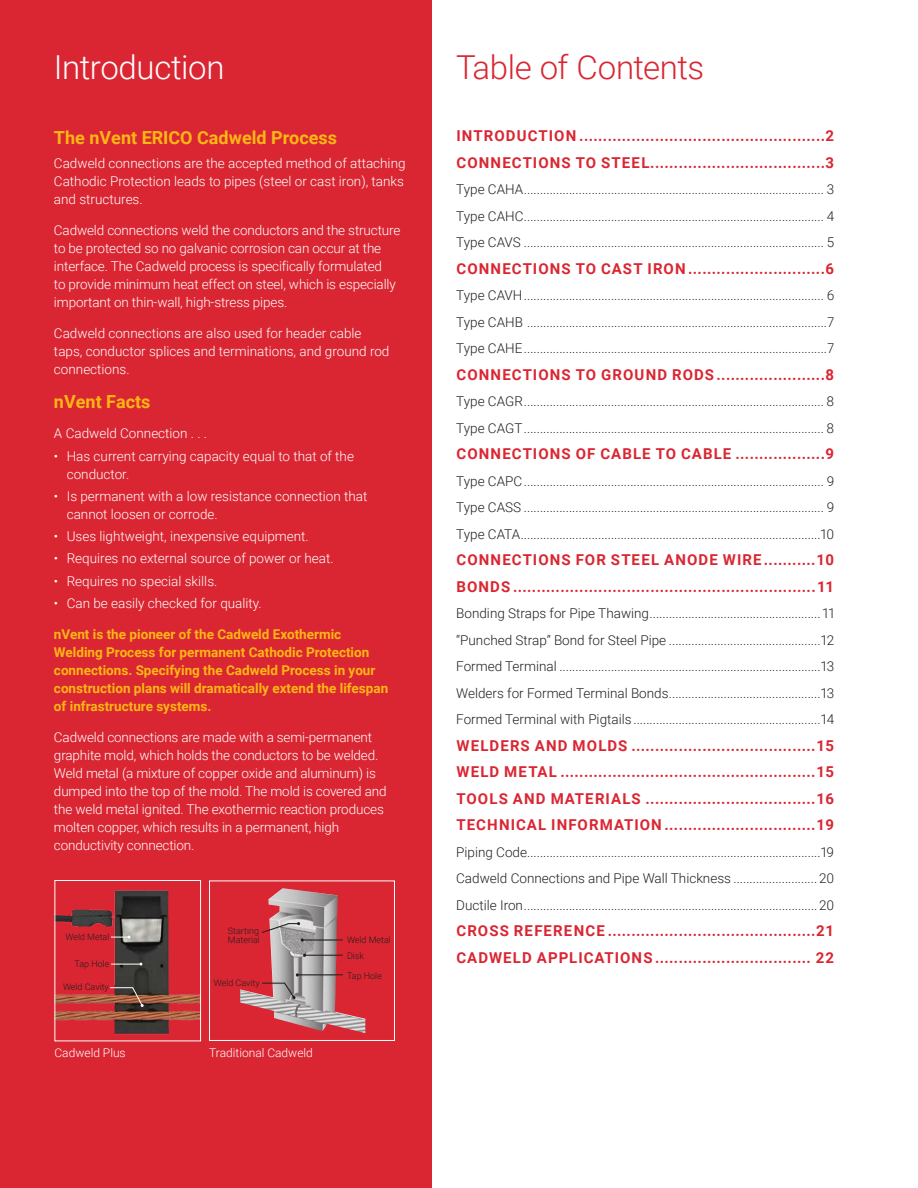
<style>
.page{position:relative;width:918px;height:1188px;background:#fff}
.page>*{position:absolute;margin:0;border:0;box-sizing:border-box;transform-origin:0 0}
.t1{font:300 33px "Roboto";letter-spacing:-.015em;color:#da2632}
.t2{font:300 33px "Roboto";letter-spacing:-.01em;color:#fff}
.t3{font:700 18px "Roboto";color:#fdb714}
.t4{font:700 15px/26.5px "Roboto";letter-spacing:.075em;color:#da2632}
.t5{font:300 13.5px/26.5px "Roboto";color:#231f20;text-align:justify}
.t6{font:300 13.5px/18px "Roboto";letter-spacing:-.01em;color:#fff}
.t7{font:700 13.5px/18px "Roboto";color:#fdb714}
.t8{font:300 12px "Roboto";color:#fff}
.t9{font:300 9px/9.1px "Roboto";color:#231f20}
</style>
<div class="page">
<div style="left:0;top:0;width:431px;height:1188px;background:#da2632"></div>
<img style="left:57px;top:890px;width:142px;height:145px">
<div style="left:55px;top:880px;width:146px;height:161px;border:1px solid #fff"></div>
<svg style="left:109px;top:987px;width:35px;height:20px"></svg>
<svg style="left:111px;top:936px;width:20px;height:3px"></svg>
<hr style="left:111px;top:964px;width:30px;height:1px;background:#fff">
<div style="left:209px;top:881px;width:186px;height:160px;border:1px solid #fff"></div>
<img style="left:240px;top:888px;width:125px;height:145px">
<svg style="left:261px;top:982px;width:34px;height:17px"></svg>
<hr style="left:302px;top:940px;width:41px;height:1px;background:#231f20">
<svg style="left:261px;top:922px;width:43px;height:19px"></svg>
<hr style="left:305px;top:955px;width:38px;height:1px;background:#231f20">
<hr style="left:297px;top:974px;width:46px;height:1px;background:#231f20">
<h1 class="t2" style="left:54px;top:52px;width:172px">Introduction</h1>
<h1 class="t1" style="left:456px;top:52px;width:249px">Table of Contents</h1>
<h2 class="t3" style="left:54px;top:129px;width:285px">The nVent ERICO Cadweld Process</h2>
<p class="t6" style="left:54px;top:155px;width:353px;text-align:justify">Cadweld connections are the accepted method of attaching Cathodic Protection leads to pipes (steel or cast iron), tanks and structures.</p>
<p class="t6" style="left:54px;top:222px;width:348px">Cadweld connections weld the conductors and the structure to be protected so no galvanic corrosion can occur at the interface. The Cadweld process is specifically formulated<br>to provide minimum heat effect on steel, which is especially important on thin-wall, high-stress pipes.</p>
<p class="t6" style="left:54px;top:325px;width:337px">Cadweld connections are also used for header cable taps, conductor splices and terminations, and ground rod connections.</p>
<h2 class="t3" style="left:54px;top:394px;width:98px">nVent Facts</h2>
<p class="t6" style="left:54px;top:424px;width:155px">A Cadweld Connection . . .</p>
<p class="t6" style="left:67px;top:448px;width:289px;text-indent:-13px">• Has current carrying capacity equal to that of the conductor.</p>
<p class="t6" style="left:67px;top:488px;width:302px;text-indent:-13px">• Is permanent with a low resistance connection that cannot loosen or corrode.</p>
<p class="t6" style="left:54px;top:528px;width:256px">• Uses lightweight, inexpensive equipment.</p>
<p class="t6" style="left:54px;top:551px;width:281px">• Requires no external source of power or heat.</p>
<p class="t6" style="left:54px;top:573px;width:165px">• Requires no special skills.</p>
<p class="t6" style="left:54px;top:595px;width:209px">• Can be easily checked for quality.</p>
<p class="t7" style="left:54px;top:626px;width:336px">nVent is the pioneer of the Cadweld Exothermic Welding Process for permanent Cathodic Protection connections. Specifying the Cadweld Process in your construction plans will dramatically extend the lifespan of infrastructure systems.</p>
<p class="t6" style="left:54px;top:729px;width:334px">Cadweld connections are made with a semi-permanent graphite mold, which holds the conductors to be welded.<br>Weld metal (a mixture of copper oxide and aluminum) is dumped into the top of the mold. The mold is covered and the weld metal ignited. The exothermic reaction produces molten copper, which results in a permanent, high conductivity connection.</p>
<p class="t9" style="left:65px;top:933px;width:45px">Weld Metal</p>
<p class="t9" style="left:74px;top:960px;width:36px">Tap Hole</p>
<p class="t9" style="left:63px;top:982px;width:47px">Weld Cavity</p>
<p class="t9" style="left:228px;top:927px;width:34px">Starting<br>Material</p>
<p class="t9" style="left:214px;top:978px;width:47px">Weld Cavity</p>
<p class="t8" style="left:55px;top:1048px;width:73px">Cadweld Plus</p>
<p class="t8" style="left:209px;top:1048px;width:105px">Traditional Cadweld</p>
<p class="t9" style="left:347px;top:936px;width:45px">Weld Metal</p>
<p class="t9" style="left:347px;top:952px;width:18px">Disk</p>
<p class="t9" style="left:347px;top:971px;width:36px">Tap Hole</p>
<p class="t4" style="left:456px;top:124px;width:379px">INTRODUCTION ....................................................2<br>CONNECTIONS TO STEEL .....................................3</p>
<p class="t5" style="left:456px;top:176px;width:380px">Type CAHA ............................................................................................. 3<br>Type CAHC ............................................................................................. 4<br>Type CAVS ............................................................................................. 5</p>
<p class="t4" style="left:456px;top:256px;width:379px">CONNECTIONS TO CAST IRON .............................6</p>
<p class="t5" style="left:456px;top:282px;width:380px">Type CAVH ............................................................................................. 6<br>Type CAHB .............................................................................................7<br>Type CAHE ..............................................................................................7</p>
<p class="t4" style="left:456px;top:362px;width:379px">CONNECTIONS TO GROUND RODS .......................8</p>
<p class="t5" style="left:456px;top:388px;width:380px">Type CAGR ............................................................................................. 8<br>Type CAGT ............................................................................................. 8</p>
<p class="t4" style="left:456px;top:442px;width:379px">CONNECTIONS OF CABLE TO CABLE ...................9</p>
<p class="t5" style="left:456px;top:467px;width:380px">Type CAPC ............................................................................................. 9<br>Type CASS ............................................................................................. 9<br>Type CATA .............................................................................................10</p>
<p class="t4" style="left:456px;top:548px;width:379px">CONNECTIONS FOR STEEL ANODE WIRE ...........10<br>BONDS ................................................................11</p>
<p class="t5" style="left:456px;top:600px;width:380px">Bonding Straps for Pipe Thawing ..................................................... 11 “Punched Strap” Bond for Steel Pipe ...............................................12<br>Formed Terminal .................................................................................13<br>Welders for Formed Terminal Bonds ...............................................13<br>Formed Terminal with Pigtails ..........................................................14</p>
<p class="t4" style="left:456px;top:733px;width:379px;text-align:justify">WELDERS AND MOLDS .......................................15<br>WELD METAL ......................................................15<br>TOOLS AND MATERIALS ....................................16<br>TECHNICAL INFORMATION ................................19</p>
<p class="t5" style="left:456px;top:840px;width:380px">Piping Code ...........................................................................................19<br>Cadweld Connections and Pipe Wall Thickness .......................... 20<br>Ductile Iron ...........................................................................................20</p>
<p class="t4" style="left:456px;top:919px;width:379px">CROSS REFERENCE ............................................21<br>CADWELD APPLICATIONS ................................. 22</p>
</div>
